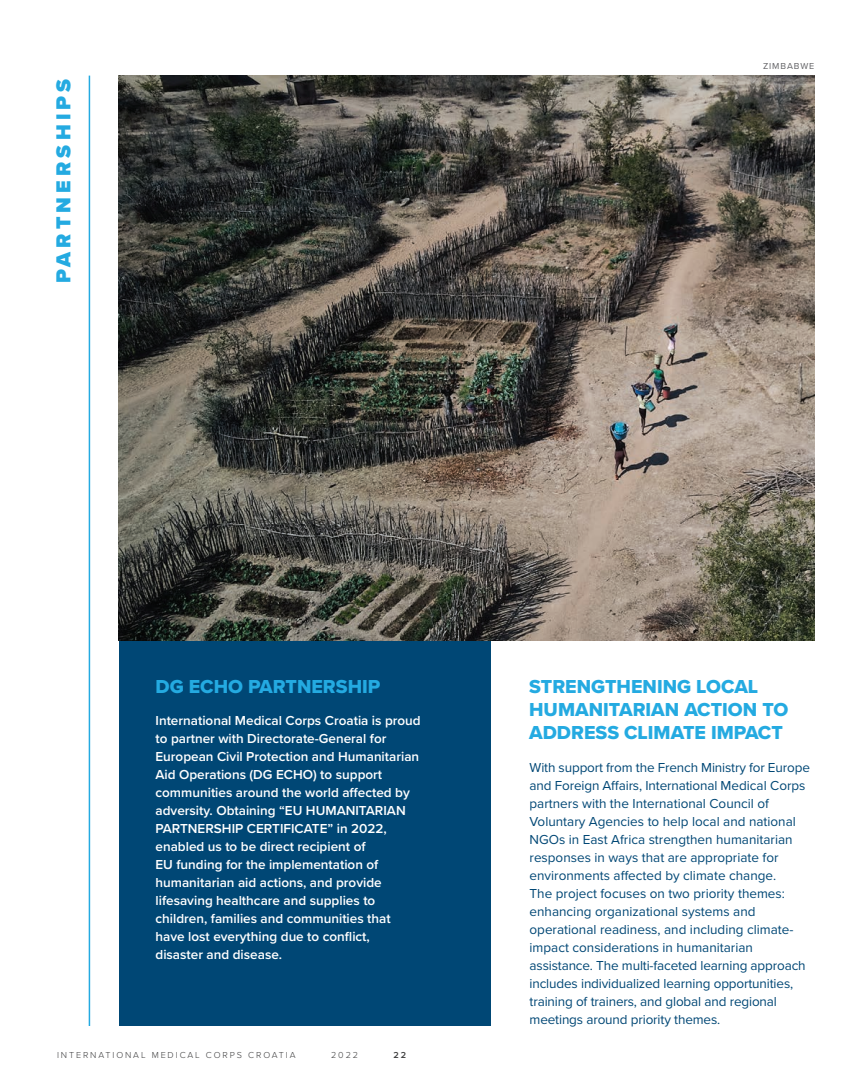
<style>
.page{position:relative;width:864px;height:1080px;background:#fff}
.page>*{position:absolute;margin:0;border:0;box-sizing:border-box;transform-origin:0 0}
.Subhead_8_12{font:900 21px "Proxima Nova";letter-spacing:.2em;color:#24aae1}
.Paragraph_Pull_out-_Blue{font:19.5px/23.4px "Proxima Nova Extrabld";color:#24aae1}
.Section_intro_body_type_-_Blue_9pt{font:13.5px/18px "Proxima Nova";color:#004775}
.Section_intro_body_type_-_Blue_9pt-2{font:600 13.5px/18px "Proxima Nova";color:#fff}
.t1{font:300 9px "Proxima Nova";letter-spacing:.21em;color:#3e3e3f}
.Subhead_8_12-2{font:9px "Proxima Nova";letter-spacing:.1em;color:#636366}
.t2{font:600 9px "Proxima Nova";color:#3e3e3f}
</style>
<div class="page">
<div style="left:119px;top:634px;width:371px;height:392px;background:#004775"></div>
<hr style="left:89px;top:76px;width:1px;height:950px;background:#24aae1">
<img style="left:119px;top:76px;width:695px;height:564px">
<p class="Subhead_8_12" style="left:48px;top:283px;width:206px;rotate:-90deg">PARTNERSHIPS</p>
<p class="Subhead_8_12-2" style="left:763px;top:59px;width:53px">ZIMBABWE</p>
<p class="Paragraph_Pull_out-_Blue" style="left:156px;top:674px;width:226px">DG ECHO PARTNERSHIP</p>
<p class="Section_intro_body_type_-_Blue_9pt-2" style="left:156px;top:711px;width:267px">International Medical Corps Croatia is proud to partner with Directorate-General for European Civil Protection and Humanitarian Aid Operations (DG ECHO) to support communities around the world affected by adversity. Obtaining “EU HUMANITARIAN PARTNERSHIP CERTIFICATE” in 2022, enabled us to be direct recipient of<br>EU funding for the implementation of humanitarian aid actions, and provide lifesaving healthcare and supplies to children, families and communities that have lost everything due to conflict, disaster and disease.</p>
<p class="t1" style="left:57px;top:1050px;width:240px">INTERNATIONAL MEDICAL CORPS CROATIA</p>
<p class="t1" style="left:331px;top:1050px;width:28px">2022</p>
<p class="t2" style="left:394px;top:1048px;width:14px">22</p>
<p class="Paragraph_Pull_out-_Blue" style="left:529px;top:674px;width:261px">STRENGTHENING LOCAL<br>HUMANITARIAN ACTION TO<br>ADDRESS CLIMATE IMPACT</p>
<p class="Section_intro_body_type_-_Blue_9pt" style="left:530px;top:758px;width:282px">With support from the French Ministry for Europe and Foreign Affairs, International Medical Corps partners with the International Council of Voluntary Agencies to help local and national NGOs in East Africa strengthen humanitarian responses in ways that are appropriate for environments affected by climate change.<br>The project focuses on two priority themes: enhancing organizational systems and operational readiness, and including climate&shy;impact considerations in humanitarian assistance. The multi-faceted learning approach includes individualized learning opportunities, training of trainers, and global and regional meetings around priority themes.</p>
</div>
